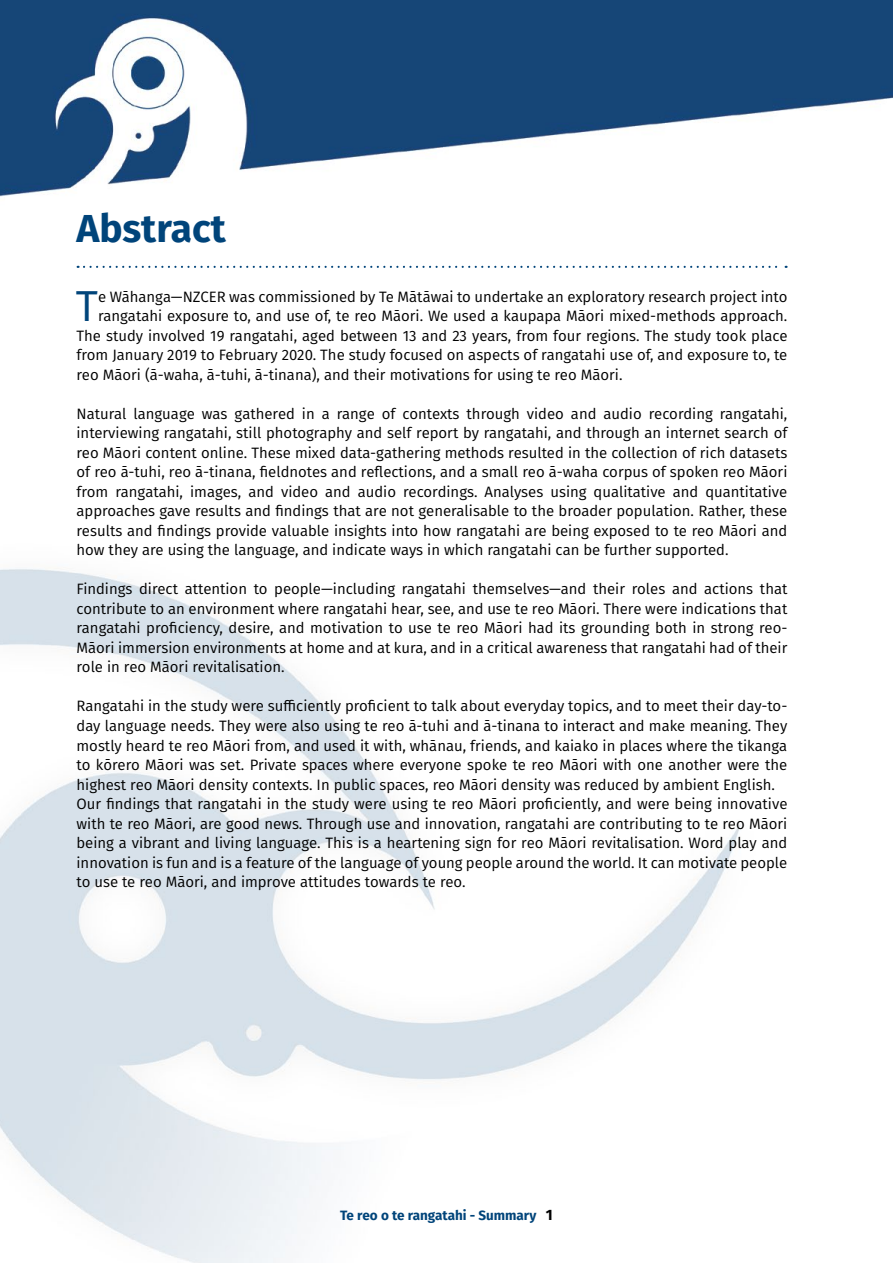
<style>
.page{position:relative;width:893px;height:1263px;background:#fff}
.page>*{position:absolute;margin:0;border:0;box-sizing:border-box;transform-origin:0 0}
.t1{font:43.35px "Fira Sans";color:#00447a}
.t2{font:700 39px "Fira Sans";color:#00447a}
.t3{font:15px/19.5px "Fira Sans";color:#000;text-align:justify}
.t4{font:700 13.5px "Fira Sans";color:#00447a}
.s1{font-size:15px;color:#000}
</style>
<div class="page">
<img style="left:0;top:568px;width:741px;height:695px">
<img style="left:0;top:0;width:893px;height:197px">
<svg style="left:78px;top:266px;width:709px;height:2px"></svg>
<h2 class="t2" style="left:77px;top:195px;width:151px">Abstract</h2>
<h1 class="t1" style="left:76px;top:274px;width:24px">T</h1>
<p class="t3" style="left:98px;top:287px;width:691px">e Wāhanga—NZCER was commissioned by Te Mātāwai to undertake an exploratory research project into</p>
<p class="t3" style="left:98px;top:306px;width:691px">rangatahi exposure to, and use of, te reo Māori. We used a kaupapa Māori mixed-methods approach.</p>
<p class="t3" style="left:77px;top:326px;width:712px">The study involved 19 rangatahi, aged between 13 and 23 years, from four regions. The study took place</p>
<p class="t3" style="left:77px;top:345px;width:712px">from January 2019 to February 2020. The study focused on aspects of rangatahi use of, and exposure to, te</p>
<p class="t3" style="left:77px;top:365px;width:547px">reo Māori (ā-waha, ā-tuhi, ā-tinana), and their motivations for using te reo Māori.</p>
<p class="t3" style="left:77px;top:404px;width:712px">Natural language was gathered in a range of contexts through video and audio recording rangatahi, interviewing rangatahi, still photography and self report by rangatahi, and through an internet search of reo Māori content online. These mixed data-gathering methods resulted in the collection of rich datasets of reo ā-tuhi, reo ā-tinana, fieldnotes and reflections, and a small reo ā-waha corpus of spoken reo Māori from rangatahi, images, and video and audio recordings. Analyses using qualitative and quantitative approaches gave results and findings that are not generalisable to the broader population. Rather, these results and findings provide valuable insights into how rangatahi are being exposed to te reo Māori and how they are using the language, and indicate ways in which rangatahi can be further supported.</p>
<p class="t3" style="left:77px;top:579px;width:712px">Findings direct attention to people—including rangatahi themselves—and their roles and actions that contribute to an environment where rangatahi hear, see, and use te reo Māori. There were indications that rangatahi proficiency, desire, and motivation to use te reo Māori had its grounding both in strong reo-Māori immersion environments at home and at kura, and in a critical awareness that rangatahi had of their role in reo Māori revitalisation.</p>
<p class="t3" style="left:77px;top:696px;width:712px;text-align:left">Rangatahi in the study were sufficiently proficient to talk about everyday topics, and to meet their day-to&shy;day language needs. They were also using te reo ā-tuhi and ā-tinana to interact and make meaning. They mostly heard te reo Māori from, and used it with, whānau, friends, and kaiako in places where the tikanga to kōrero Māori was set. Private spaces where everyone spoke te reo Māori with one another were the highest reo Māori density contexts. In public spaces, reo Māori density was reduced by ambient English.<br>Our findings that rangatahi in the study were using te reo Māori proficiently, and were being innovative with te reo Māori, are good news. Through use and innovation, rangatahi are contributing to te reo Māori being a vibrant and living language. This is a heartening sign for reo Māori revitalisation. Word play and innovation is fun and is a feature of the language of young people around the world. It can motivate people to use te reo Māori, and improve attitudes towards te reo.</p>
<p class="t4" style="left:340px;top:1203px;width:214px">Te reo o te rangatahi - Summary <span class="s1">1</span></p>
</div>
